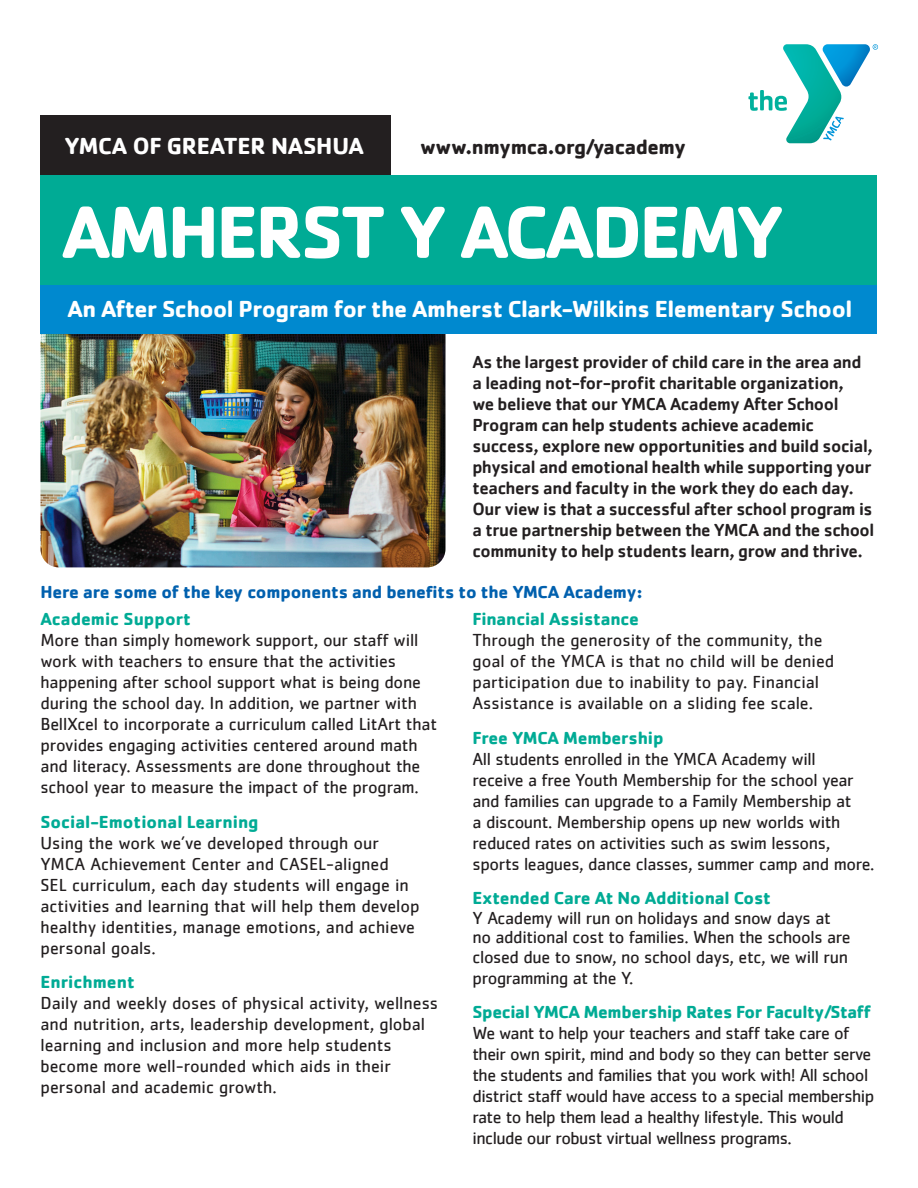
<style>
.page{position:relative;width:918px;height:1188px;background:#fff}
.page>*{position:absolute;margin:0;border:0;box-sizing:border-box;transform-origin:0 0}
.t1{font:700 76.5px "Cachet";letter-spacing:-.04em;color:#fff}
.t2{font:700 24px "Cachet";letter-spacing:-.02em;color:#fff}
.t3{font:700 21px "Cachet";letter-spacing:-.02em;color:#231f20}
.t4{font:18px/21px "Cachet";letter-spacing:-.01em;color:#231f20}
.t5{font:500 18px/21px "Cachet";letter-spacing:-.02em;color:#231f20}
.t6{font:18px/21px "Cachet";letter-spacing:-.03em;color:#231f20}
.t7{font:700 18px "Cachet";letter-spacing:-.01em;color:#0160ae}
.s1{font-weight:700;color:#00ab95}
</style>
<div class="page">
<img style="left:40px;top:334px;width:406px;height:233px">
<div style="left:40px;top:115px;width:352px;height:60px;background:#231f20"></div>
<div style="left:40px;top:175px;width:838px;height:149px;background:#00ab95"></div>
<div style="left:40px;top:286px;width:838px;height:48px;background:#0089cf"></div>
<svg style="left:748px;top:44px;width:130px;height:99px"></svg>
<p class="t2" style="left:64px;top:130px;width:301px">YMCA OF GREATER NASHUA</p>
<p class="t3" style="left:420px;top:133px;width:268px">www.nmymca.org/yacademy</p>
<p class="t1" style="left:62px;top:183px;width:724px">AMHERST Y ACADEMY</p>
<p class="t2" style="left:68px;top:294px;width:786px">An After School Program for the Amherst Clark-Wilkins Elementary School</p>
<p class="t5" style="left:472px;top:351px;width:403px">As the largest provider of child care in the area and a leading not-for-profit charitable organization,<br>we believe that our YMCA Academy After School Program can help students achieve academic success, explore new opportunities and build social, physical and emotional health while supporting your teachers and faculty in the work they do each day.<br>Our view is that a successful after school program is a true partnership between the YMCA and the school community to help students learn, grow and thrive.</p>
<p class="t7" style="left:40px;top:580px;width:604px">Here are some of the key components and benefits to the YMCA Academy:</p>
<p class="t4" style="left:40px;top:609px;width:398px"><span class="s1">Academic Support<br></span>More than simply homework support, our staff will work with teachers to ensure that the activities happening after school support what is being done during the school day. In addition, we partner with BellXcel to incorporate a curriculum called LitArt that provides engaging activities centered around math and literacy. Assessments are done throughout the school year to measure the impact of the program.</p>
<p class="t4" style="left:40px;top:811px;width:381px"><span class="s1">Social-Emotional Learning<br></span>Using the work we’ve developed through our YMCA Achievement Center and CASEL-aligned<br>SEL curriculum, each day students will engage in activities and learning that will help them develop healthy identities, manage emotions, and achieve personal goals.</p>
<p class="t4" style="left:40px;top:972px;width:399px"><span class="s1">Enrichment<br></span>Daily and weekly doses of physical activity, wellness and nutrition, arts, leadership development, global learning and inclusion and more help students become more well-rounded which aids in their personal and academic growth.</p>
<p class="t4" style="left:472px;top:609px;width:363px"><span class="s1">Financial Assistance<br></span>Through the generosity of the community, the goal of the YMCA is that no child will be denied participation due to inability to pay. Financial Assistance is available on a sliding fee scale.</p>
<p class="t4" style="left:472px;top:727px;width:404px"><span class="s1">Free YMCA Membership<br></span>All students enrolled in the YMCA Academy will<br>receive a free Youth Membership for the school year and families can upgrade to a Family Membership at<br>a discount. Membership opens up new worlds with reduced rates on activities such as swim lessons, sports leagues, dance classes, summer camp and more.</p>
<p class="t4" style="left:472px;top:888px;width:380px;line-height:19.8px"><span class="s1">Extended Care At No Additional Cost<br></span>Y Academy will run on holidays and snow days at no additional cost to families. When the schools are closed due to snow, no school days, etc, we will run programming at the Y.</p>
<p class="t6" style="left:472px;top:1002px;width:403px"><span class="s1">Special YMCA Membership Rates For Faculty/Staff </span>We want to help your teachers and staff take care of their own spirit, mind and body so they can better serve the students and families that you work with! All school district staff would have access to a special membership rate to help them lead a healthy lifestyle. This would include our robust virtual wellness programs.</p>
</div>
